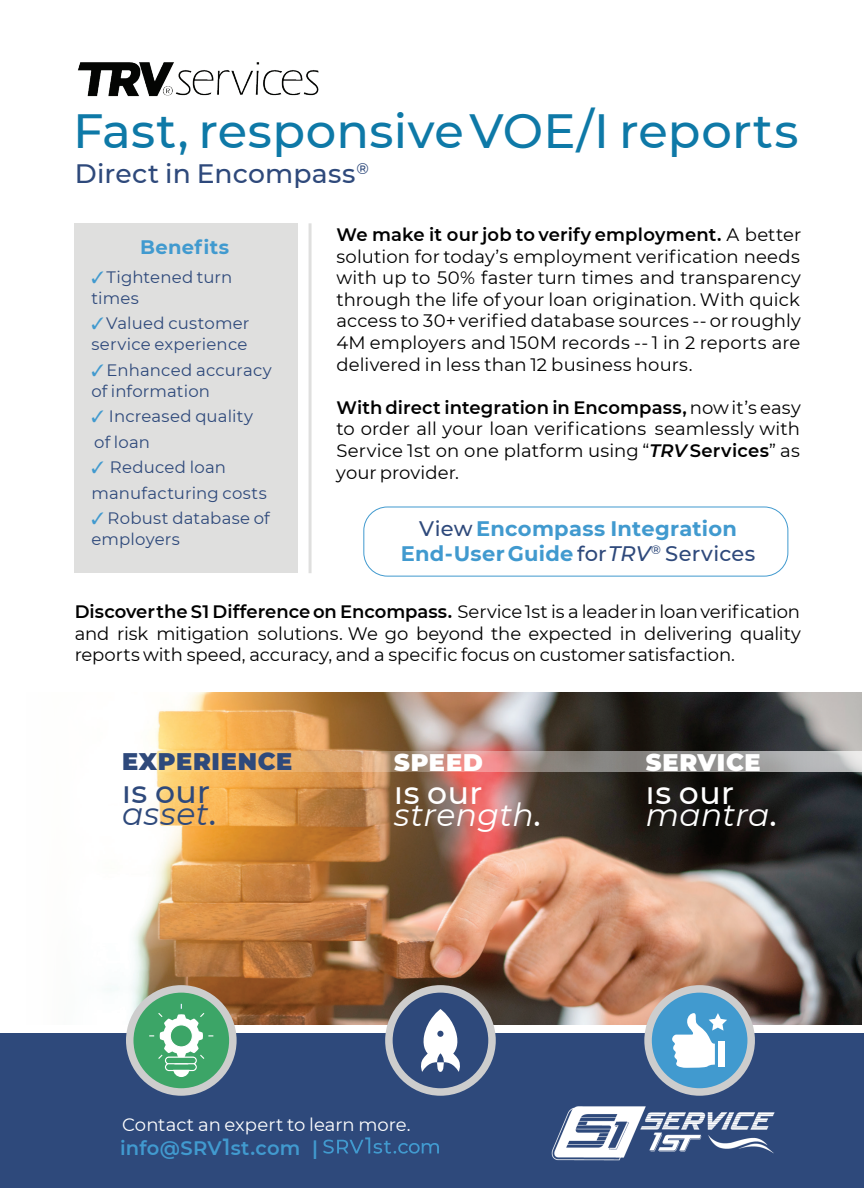
<style>
.page{position:relative;width:864px;height:1188px;background:#fff}
.page>*{position:absolute;margin:0;border:0;box-sizing:border-box;transform-origin:0 0}
.t1{font:500 48px "Montserrat";letter-spacing:.01em;color:#0e79a7}
.t2{font:italic 31.5px/22.5px "Montserrat";letter-spacing:.005em;color:#fff}
.t3{font:500 31.5px/22.5px "Montserrat";color:#fff}
.t4{font:500 31.5px/22.5px "Montserrat";color:#2e497b}
.t5{font:500 26.7px "Montserrat";letter-spacing:.01em;color:#2e497b}
.t6{font:900 24px "Montserrat";letter-spacing:.03em;color:#fff}
.t7{font:900 24px "Montserrat";letter-spacing:.03em;color:#2e497b}
.t8{font:700 21px/25.2px "Montserrat";letter-spacing:.015em;color:#419acf;text-align:center}
.t9{font:600 19.5px "Montserrat";letter-spacing:.01em;color:#419acf}
.t10{font:700 19.5px "Montserrat";letter-spacing:.02em;color:#419acf}
.t11{font:18px/21.6px "Montserrat";letter-spacing:.005em;color:#000;text-align:justify}
.t12{font:18px "Montserrat";color:#fff}
.t13{font:16.5px/21px "Montserrat";letter-spacing:.01em;color:#2e497b}
.s1{font-weight:600}
.s2{font-weight:600;font-style:italic}
.s3{color:#419acf}
.s4{font-weight:500;color:#2e497b}
.s5{font-weight:500;font-style:italic;color:#2e497b}
.s6{font-weight:400;font-style:italic}
.s7{font-weight:500;font-style:normal}
.s8{font-size:23.4px}
</style>
<div class="page">
<img style="left:114px;top:693px;width:748px;height:332px">
<div style="left:75px;top:223px;width:223px;height:349px;background:#dfdfde"></div>
<div style="left:0;top:1034px;width:864px;height:154px;background:#2e497b"></div>
<svg style="left:385px;top:985px;width:111px;height:111px"></svg>
<svg style="left:126px;top:985px;width:111px;height:111px"></svg>
<svg style="left:644px;top:985px;width:111px;height:111px;background:#7ea3be"></svg>
<svg style="left:323px;top:1137px;width:116px;height:17px"></svg>
<img style="left:78px;top:62px;width:241px;height:35px">
<img style="left:551px;top:1106px;width:224px;height:55px">
<svg style="left:114px;top:752px;width:748px;height:20px;background:#c3a78e"></svg>
<hr style="left:309px;top:223px;width:3px;height:350px;background:#dfdfde">
<div style="left:363px;top:507px;width:425px;height:70px;border:1px solid #419acf;border-radius:24px"></div>
<h1 class="t1" style="left:73px;top:97px;width:727px">Fast, responsive VOE/I reports</h1>
<h3 class="t5" style="left:75px;top:155px;width:296px">Direct in Encompass<sup>®</sup></h3>
<p class="t11" style="left:336px;top:223px;width:467px"><span class="s1">We make it our job to verify employment.</span> A better solution for today’s employment verification needs with up to 50% faster turn times and transparency through the life of your loan origination. With quick access to 30+ verified database sources -- or roughly 4M employers and 150M records -- 1 in 2 reports are delivered in less than 12 business hours.</p>
<p class="t11" style="left:336px;top:396px;width:466px"><span class="s1">With direct integration in Encompass,</span> now it’s easy to order all your loan verifications seamlessly with Service 1st on one platform using “<span class="s2">TRV</span> <span class="s1">Services</span>” as your provider.</p>
<p class="t10" style="left:140px;top:233px;width:91px">Benefits</p>
<p class="t13" style="left:91px;top:266px;width:142px"><span class="s3">✓</span> Tightened turn times</p>
<p class="t13" style="left:91px;top:312px;width:160px"><span class="s3">✓</span> Valued customer service experience</p>
<p class="t13" style="left:91px;top:359px;width:182px"><span class="s3">✓</span> Enhanced accuracy of information</p>
<p class="t13" style="left:91px;top:403px;width:163px;line-height:25.5px"><span class="s3">✓</span> Increased quality of loan</p>
<p class="t13" style="left:91px;top:454px;width:177px;line-height:25.5px"><span class="s3">✓</span> Reduced loan manufacturing costs</p>
<p class="t13" style="left:91px;top:507px;width:180px"><span class="s3">✓</span> Robust database of employers</p>
<p class="t8" style="left:401px;top:515px;width:356px"><span class="s4">View</span> Encompass Integration<br>End-User Guide <span class="s4">for</span><span class="s5">TRV</span><sup>®</sup> <span class="s4">Services</span></p>
<p class="t11" style="left:75px;top:600px;width:728px"><span class="s1">Discover the S1 Difference on Encompass.</span> Service 1st is a leader in loan verification and risk mitigation solutions. We go beyond the expected in delivering quality reports with speed, accuracy, and a specific focus on customer satisfaction.</p>
<h3 class="t7" style="left:122px;top:743px;width:172px">EXPERIENCE</h3>
<h2 class="t4" style="left:122px;top:779px;width:95px">ıs our <span class="s6">asset</span>.</h2>
<h3 class="t6" style="left:394px;top:744px;width:90px">SPEED</h3>
<h2 class="t2" style="left:394px;top:780px;width:148px"><span class="s7">ıs our </span>strength<span class="s7">.</span></h2>
<h3 class="t6" style="left:646px;top:744px;width:116px">SERVICE</h3>
<h2 class="t3" style="left:646px;top:780px;width:132px">ıs our <span class="s6">mantra</span>.</h2>
<p class="t12" style="left:122px;top:1113px;width:290px">Contact an expert to learn more.</p>
<p class="t9" style="left:120px;top:1134px;width:199px">info@SRV<span class="s8">1</span>st.com |</p>
</div>
